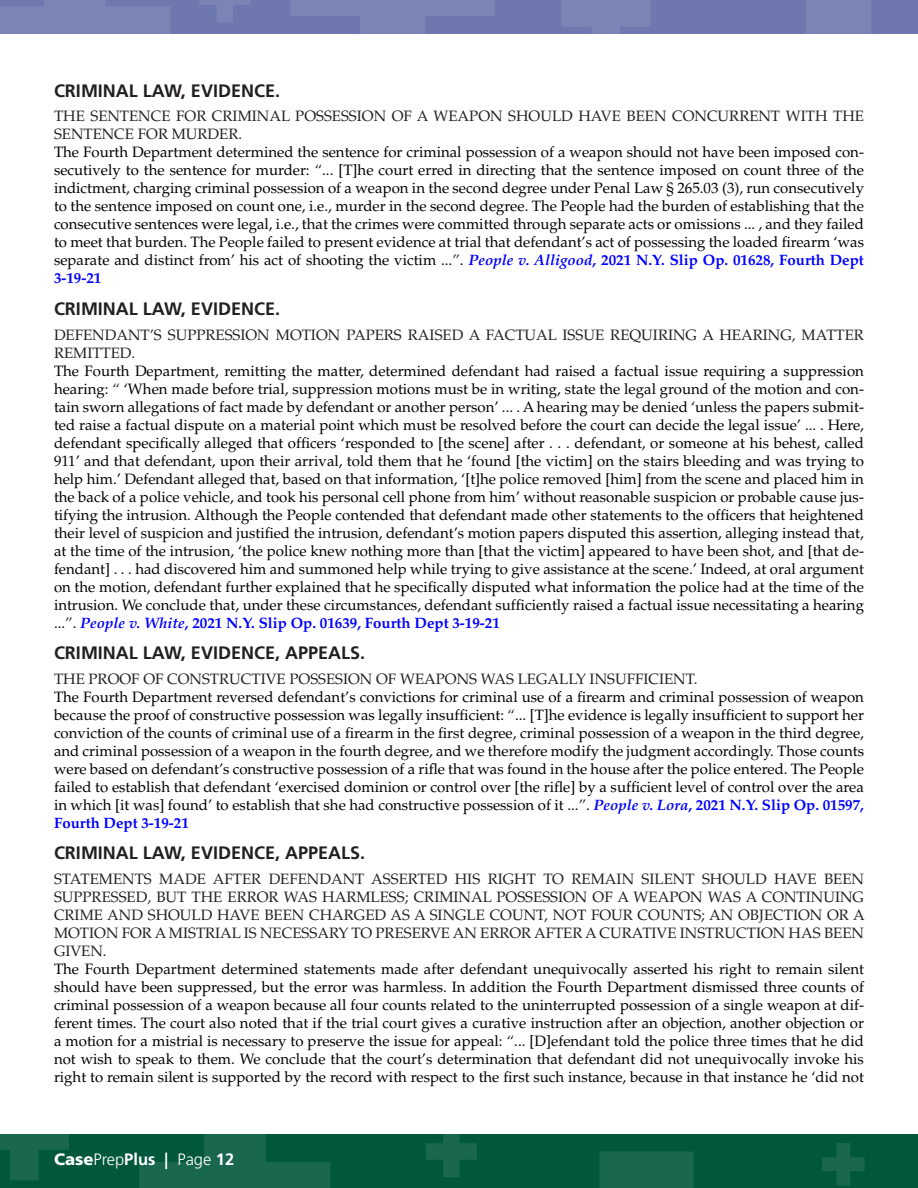
<style>
.page{position:relative;width:918px;height:1188px;background:#fff}
.page>*{position:absolute;margin:0;border:0;box-sizing:border-box;transform-origin:0 0}
.area_of_law{font:700 18px "Frutiger";color:#231f20}
.t1{font:300 16.5px "Frutiger";color:#fff}
.Body_Copy{font:15px/18px "Palatino";color:#000;text-align:justify}
.Body_Copy-2{font:15px/18px "Palatino";color:#231f20}
.s1{color:#231f20}
.s2{font-weight:700;font-style:italic;color:#00f}
.s3{font-weight:700;color:#00f}
.s4{font-weight:900}
.s5{font-weight:700}
</style>
<div class="page">
<div style="left:0;top:0;width:918px;height:33px;background:#6e77ae"></div>
<div style="left:0;top:1134px;width:918px;height:54px;background:#00573c"></div>
<svg style="left:291px;top:0;width:204px;height:34px"></svg>
<svg style="left:737px;top:0;width:181px;height:34px"></svg>
<div style="left:599px;top:1152px;width:95px;height:36px;background:#19674f"></div>
<svg style="left:561px;top:0;width:90px;height:34px"></svg>
<svg style="left:0;top:1134px;width:69px;height:46px"></svg>
<svg style="left:199px;top:0;width:51px;height:22px"></svg>
<svg style="left:426px;top:1134px;width:51px;height:43px"></svg>
<svg style="left:822px;top:1143px;width:43px;height:43px"></svg>
<svg style="left:0;top:0;width:170px;height:34px"></svg>
<svg style="left:139px;top:1134px;width:191px;height:54px"></svg>
<p class="area_of_law" style="left:54px;top:80px;width:228px">CRIMINAL LAW, EVIDENCE.</p>
<p class="Body_Copy-2" style="left:54px;top:108px;width:811px">THE SENTENCE FOR CRIMINAL POSSESSION OF A WEAPON SHOULD HAVE BEEN CONCURRENT WITH THE<br>SENTENCE FOR MURDER.</p>
<p class="Body_Copy" style="left:54px;top:144px;width:812px">The Fourth Department determined the sentence for criminal possession of a weapon should not have been imposed con&shy;secutively to the sentence for murder: <span class="s1">“</span>... [T]he court erred in directing that the sentence imposed on count three of the indictment, charging criminal possession of a weapon in the second degree under Penal Law § 265.03 (3), run consecutively to the sentence imposed on count one, i.e., murder in the second degree. The People had the burden of establishing that the consecutive sentences were legal, i.e., that the crimes were committed through separate acts or omissions ... , and they failed to meet that burden. The People failed to present evidence at trial that defendant’s act of possessing the loaded firearm ‘was separate and distinct from’ his act of shooting the victim ...<span class="s1">”</span>. <span class="s2">People v. Alligood</span><span class="s3">, 2021 N.Y. Slip Op. 01628, Fourth Dept 3-19-21</span></p>
<p class="area_of_law" style="left:54px;top:298px;width:228px">CRIMINAL LAW, EVIDENCE.</p>
<p class="Body_Copy-2" style="left:54px;top:326px;width:811px">DEFENDANT’S SUPPRESSION MOTION PAPERS RAISED A FACTUAL ISSUE REQUIRING A HEARING, MATTER<br>REMITTED.</p>
<p class="Body_Copy" style="left:54px;top:362px;width:812px">The Fourth Department, remitting the matter, determined defendant had raised a factual issue requiring a suppression hearing: <span class="s1">“</span> ‘When made before trial, suppression motions must be in writing, state the legal ground of the motion and con&shy;tain sworn allegations of fact made by defendant or another person’ ... . A hearing may be denied ‘unless the papers submit&shy;ted raise a factual dispute on a material point which must be resolved before the court can decide the legal issue’ ... . Here, defendant specifically alleged that officers ‘responded to [the scene] after . . . defendant, or someone at his behest, called 911’ and that defendant, upon their arrival, told them that he ‘found [the victim] on the stairs bleeding and was trying to help him.’ Defendant alleged that, based on that information, ‘[t]he police removed [him] from the scene and placed him in the back of a police vehicle, and took his personal cell phone from him’ without reasonable suspicion or probable cause jus&shy;tifying the intrusion. Although the People contended that defendant made other statements to the officers that heightened their level of suspicion and justified the intrusion, defendant’s motion papers disputed this assertion, alleging instead that, at the time of the intrusion, ‘the police knew nothing more than [that the victim] appeared to have been shot, and [that de&shy;fendant] . . . had discovered him and summoned help while trying to give assistance at the scene.’ Indeed, at oral argument on the motion, defendant further explained that he specifically disputed what information the police had at the time of the intrusion. We conclude that, under these circumstances, defendant sufficiently raised a factual issue necessitating a hearing ...<span class="s1">”</span>. <span class="s2">People v. White</span><span class="s3">, 2021 N.Y. Slip Op. 01639, Fourth Dept 3-19-21</span></p>
<p class="area_of_law" style="left:54px;top:642px;width:313px">CRIMINAL LAW, EVIDENCE, APPEALS.</p>
<p class="Body_Copy-2" style="left:54px;top:670px;width:645px">THE PROOF OF CONSTRUCTIVE POSSESION OF WEAPONS WAS LEGALLY INSUFFICIENT.</p>
<p class="Body_Copy" style="left:54px;top:688px;width:812px">The Fourth Department reversed defendant’s convictions for criminal use of a firearm and criminal possession of weapon because the proof of constructive possession was legally insufficient: <span class="s1">“</span>... [T]he evidence is legally insufficient to support her conviction of the counts of criminal use of a firearm in the first degree, criminal possession of a weapon in the third degree, and criminal possession of a weapon in the fourth degree, and we therefore modify the judgment accordingly. Those counts were based on defendant’s constructive possession of a rifle that was found in the house after the police entered. The People failed to establish that defendant ‘exercised dominion or control over [the rifle] by a sufficient level of control over the area in which [it was] found’ to establish that she had constructive possession of it ...<span class="s1">”</span>. <span class="s2">People v. Lora</span><span class="s3">, 2021 N.Y. Slip Op. 01597, Fourth Dept 3-19-21</span></p>
<p class="area_of_law" style="left:54px;top:843px;width:313px">CRIMINAL LAW, EVIDENCE, APPEALS.</p>
<p class="Body_Copy-2" style="left:54px;top:870px;width:812px;text-align:justify">STATEMENTS MADE AFTER DEFENDANT ASSERTED HIS RIGHT TO REMAIN SILENT SHOULD HAVE BEEN SUPPRESSED, BUT THE ERROR WAS HARMLESS; CRIMINAL POSSESSION OF A WEAPON WAS A CONTINUING CRIME AND SHOULD HAVE BEEN CHARGED AS A SINGLE COUNT, NOT FOUR COUNTS; AN OBJECTION OR A MOTION FOR A MISTRIAL IS NECESSARY TO PRESERVE AN ERROR AFTER A CURATIVE INSTRUCTION HAS BEEN GIVEN.</p>
<p class="Body_Copy" style="left:54px;top:960px;width:812px">The Fourth Department determined statements made after defendant unequivocally asserted his right to remain silent should have been suppressed, but the error was harmless. In addition the Fourth Department dismissed three counts of criminal possession of a weapon because all four counts related to the uninterrupted possession of a single weapon at dif&shy;ferent times. The court also noted that if the trial court gives a curative instruction after an objection, another objection or a motion for a mistrial is necessary to preserve the issue for appeal: <span class="s1">“</span>... [D]efendant told the police three times that he did not wish to speak to them. We conclude that the court’s determination that defendant did not unequivocally invoke his right to remain silent is supported by the record with respect to the first such instance, because in that instance he ‘did not</p>
<p class="t1" style="left:54px;top:1150px;width:182px"><span class="s4">Case</span>Prep<span class="s5">Plus |</span> Page <span class="s5">12</span></p>
</div>
